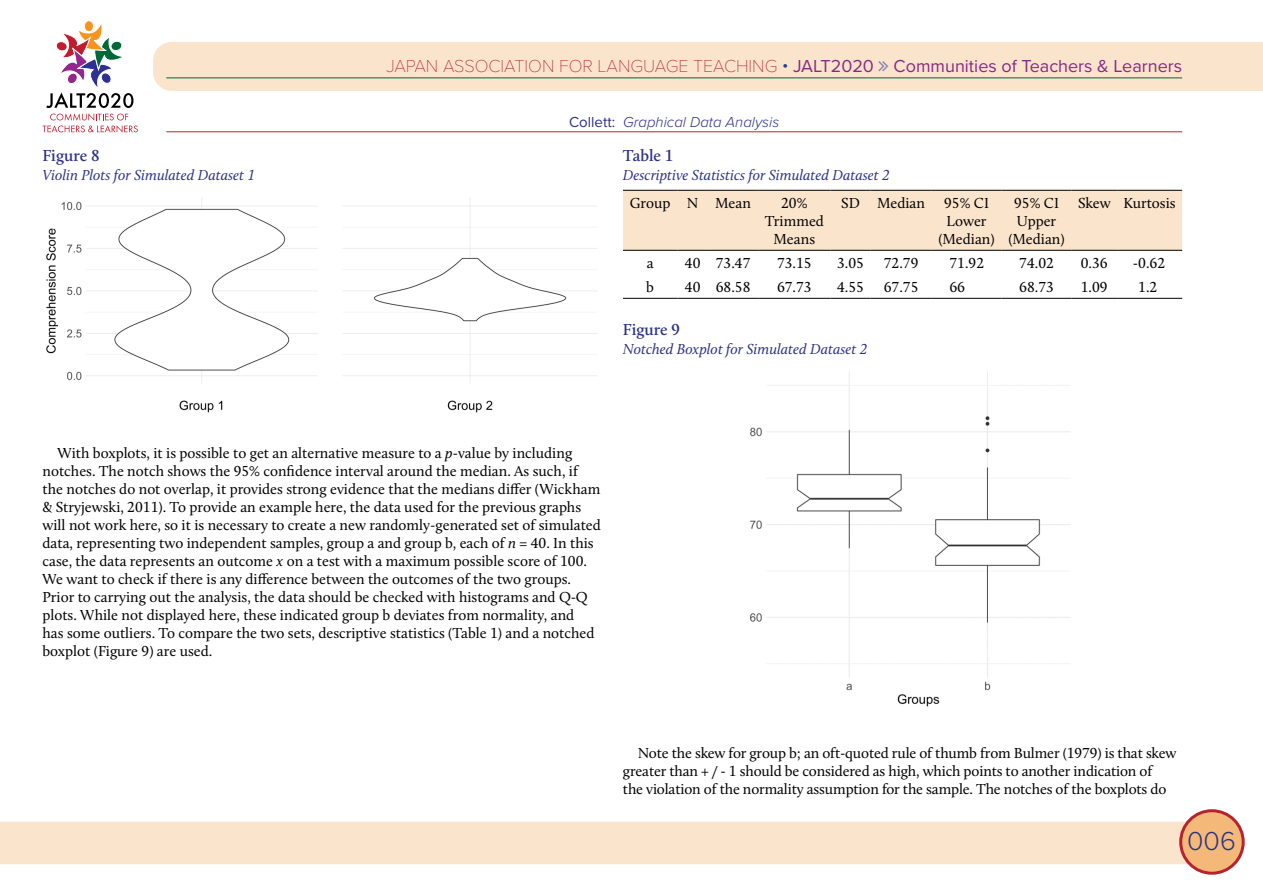
<style>
.page{position:relative;width:1263px;height:893px;background:#fff}
.page>*{position:absolute;margin:0;border:0;box-sizing:border-box;transform-origin:0 0}
.t1{font:300 27px "Proxima Nova";color:#2d3287}
.t2{font:18px "Proxima Nova";color:#892986}
.t3{font:600 16.5px "Calluna";color:#2d3287}
.t4{font:15px/18px "Calluna";color:#000;text-align:center}
.t5{font:italic 15px "Calluna";color:#2d3287}
.t6{font:italic 300 15px "Proxima Nova";color:#2d3287}
.s1{font-family:"Proxima Nova T";font-weight:100;color:#b5232d}
.s2{font-weight:300;color:#24408f}
.s3{font-weight:400;font-style:normal}
.s4{font-style:italic}
</style>
<div class="page">
<div style="left:0;top:822px;width:1190px;height:42px;background:#fbe4cc"></div>
<div style="left:1181px;top:811px;width:62px;height:62px;background:#f4b979;border-radius:50%"></div>
<div style="left:1179px;top:809px;width:66px;height:66px;border:3px solid #b5232d;border-radius:50%"></div>
<div style="left:153px;top:42px;width:1110px;height:49px;background:#fbe4cc"></div>
<hr style="left:166px;top:78px;width:1016px;height:1px;background:#026537">
<hr style="left:166px;top:132px;width:1016px;height:1px;background:#b5232d">
<div style="left:84px;top:20px;width:10px;height:12px;border:1px solid #fff;border-radius:50%"></div>
<svg style="left:43px;top:22px;width:95px;height:111px"></svg>
<div style="left:623px;top:191px;width:559px;height:59px;background:#fbe4cc"></div>
<hr style="left:623px;top:190px;width:54px;height:1px;background:#000">
<hr style="left:677px;top:190px;width:31px;height:1px;background:#000">
<hr style="left:708px;top:190px;width:50px;height:1px;background:#000">
<hr style="left:758px;top:190px;width:72px;height:1px;background:#000">
<hr style="left:830px;top:190px;width:40px;height:1px;background:#000">
<hr style="left:870px;top:190px;width:62px;height:1px;background:#000">
<hr style="left:932px;top:190px;width:69px;height:1px;background:#000">
<hr style="left:1001px;top:190px;width:70px;height:1px;background:#000">
<hr style="left:1071px;top:190px;width:46px;height:1px;background:#000">
<hr style="left:1117px;top:190px;width:65px;height:1px;background:#000">
<hr style="left:623px;top:250px;width:54px;height:1px;background:#000">
<hr style="left:677px;top:250px;width:31px;height:1px;background:#000">
<hr style="left:708px;top:250px;width:50px;height:1px;background:#000">
<hr style="left:758px;top:250px;width:72px;height:1px;background:#000">
<hr style="left:830px;top:250px;width:40px;height:1px;background:#000">
<hr style="left:870px;top:250px;width:62px;height:1px;background:#000">
<hr style="left:932px;top:250px;width:69px;height:1px;background:#000">
<hr style="left:1001px;top:250px;width:70px;height:1px;background:#000">
<hr style="left:1071px;top:250px;width:46px;height:1px;background:#000">
<hr style="left:1117px;top:250px;width:65px;height:1px;background:#000">
<hr style="left:623px;top:298px;width:54px;height:1px;background:#000">
<hr style="left:677px;top:298px;width:31px;height:1px;background:#000">
<hr style="left:708px;top:298px;width:50px;height:1px;background:#000">
<hr style="left:758px;top:298px;width:72px;height:1px;background:#000">
<hr style="left:830px;top:298px;width:40px;height:1px;background:#000">
<hr style="left:870px;top:298px;width:62px;height:1px;background:#000">
<hr style="left:932px;top:298px;width:69px;height:1px;background:#000">
<hr style="left:1001px;top:298px;width:70px;height:1px;background:#000">
<hr style="left:1071px;top:298px;width:46px;height:1px;background:#000">
<hr style="left:1117px;top:298px;width:65px;height:1px;background:#000">
<img style="left:46px;top:198px;width:551px;height:215px">
<img style="left:750px;top:372px;width:321px;height:335px">
<svg style="left:879px;top:61px;width:9px;height:10px"></svg>
<p class="t2" style="left:386px;top:52px;width:797px"><span class="s1">JAPAN ASSOCIATION FOR LANGUAGE TEACHING</span> <span class="s2">•</span> JALT2020 Communities of Teachers &amp; Learners</p>
<p class="t3" style="left:43px;top:146px;width:59px">Figure 8</p>
<p class="t5" style="left:43px;top:166px;width:214px">Violin Plots for Simulated Dataset 1</p>
<p class="t6" style="left:569px;top:111px;width:212px"><span class="s3">Collett:</span> Graphical Data Analysis</p>
<p class="t3" style="left:623px;top:146px;width:52px">Table 1</p>
<p class="t5" style="left:623px;top:166px;width:268px">Descriptive Statistics for Simulated Dataset 2</p>
<p class="t4" style="left:630px;top:194px;width:123px">Group N Mean</p>
<p class="t4" style="left:765px;top:194px;width:61px">20%<br>Trimmed<br>Means</p>
<p class="t4" style="left:841px;top:194px;width:85px">SD Median</p>
<p class="t4" style="left:938px;top:194px;width:58px">95% CI<br>Lower (Median)</p>
<p class="t4" style="left:1008px;top:194px;width:58px">95% CI<br>Upper (Median)</p>
<p class="t4" style="left:1078px;top:194px;width:99px">Skew Kurtosis</p>
<p class="t4" style="left:647px;top:254px;width:8px">a</p>
<p class="t4" style="left:685px;top:254px;width:67px">40 73.47</p>
<p class="t4" style="left:777px;top:254px;width:36px">73.15</p>
<p class="t4" style="left:837px;top:254px;width:28px">3.05</p>
<p class="t4" style="left:884px;top:254px;width:36px">72.79</p>
<p class="t4" style="left:949px;top:254px;width:36px">71.92</p>
<p class="t4" style="left:1019px;top:254px;width:36px">74.02</p>
<p class="t4" style="left:1081px;top:254px;width:28px">0.36</p>
<p class="t4" style="left:1133px;top:254px;width:34px">-0.62</p>
<p class="t4" style="left:646px;top:278px;width:9px">b</p>
<p class="t4" style="left:685px;top:278px;width:67px">40 68.58</p>
<p class="t4" style="left:777px;top:278px;width:36px">67.73</p>
<p class="t4" style="left:837px;top:278px;width:28px">4.55</p>
<p class="t4" style="left:884px;top:278px;width:36px">67.75</p>
<p class="t4" style="left:949px;top:278px;width:17px">66</p>
<p class="t4" style="left:1019px;top:278px;width:36px">68.73</p>
<p class="t4" style="left:1081px;top:278px;width:28px">1.09</p>
<p class="t4" style="left:1138px;top:278px;width:21px">1.2</p>
<p class="t3" style="left:623px;top:319px;width:59px">Figure 9</p>
<p class="t5" style="left:623px;top:339px;width:246px">Notched Boxplot for Simulated Dataset 2</p>
<p class="t4" style="left:43px;top:444px;width:560px;text-align:left;text-indent:15px">With boxplots, it is possible to get an alternative measure to a <span class="s4">p-</span>value by including notches. The notch shows the 95% confidence interval around the median. As such, if the notches do not overlap, it provides strong evidence that the medians differ (Wickham &amp; Stryjewski, 2011). To provide an example here, the data used for the previous graphs will not work here, so it is necessary to create a new randomly-generated set of simulated data, representing two independent samples, group a and group b, each of <span class="s4">n</span> = 40. In this case, the data represents an outcome <span class="s4">x</span> on a test with a maximum possible score of 100.<br>We want to check if there is any difference between the outcomes of the two groups.<br>Prior to carrying out the analysis, the data should be checked with histograms and Q-Q plots. While not displayed here, these indicated group b deviates from normality, and<br>has some outliers. To compare the two sets, descriptive statistics (Table 1) and a notched boxplot (Figure 9) are used.</p>
<p class="t4" style="left:623px;top:744px;width:555px;text-align:left;text-indent:15px">Note the skew for group b; an oft-quoted rule of thumb from Bulmer (1979) is that skew greater than + / - 1 should be considered as high, which points to another indication of<br>the violation of the normality assumption for the sample. The notches of the boxplots do</p>
<h1 class="t1" style="left:1187px;top:820px;width:50px">006</h1>
</div>
